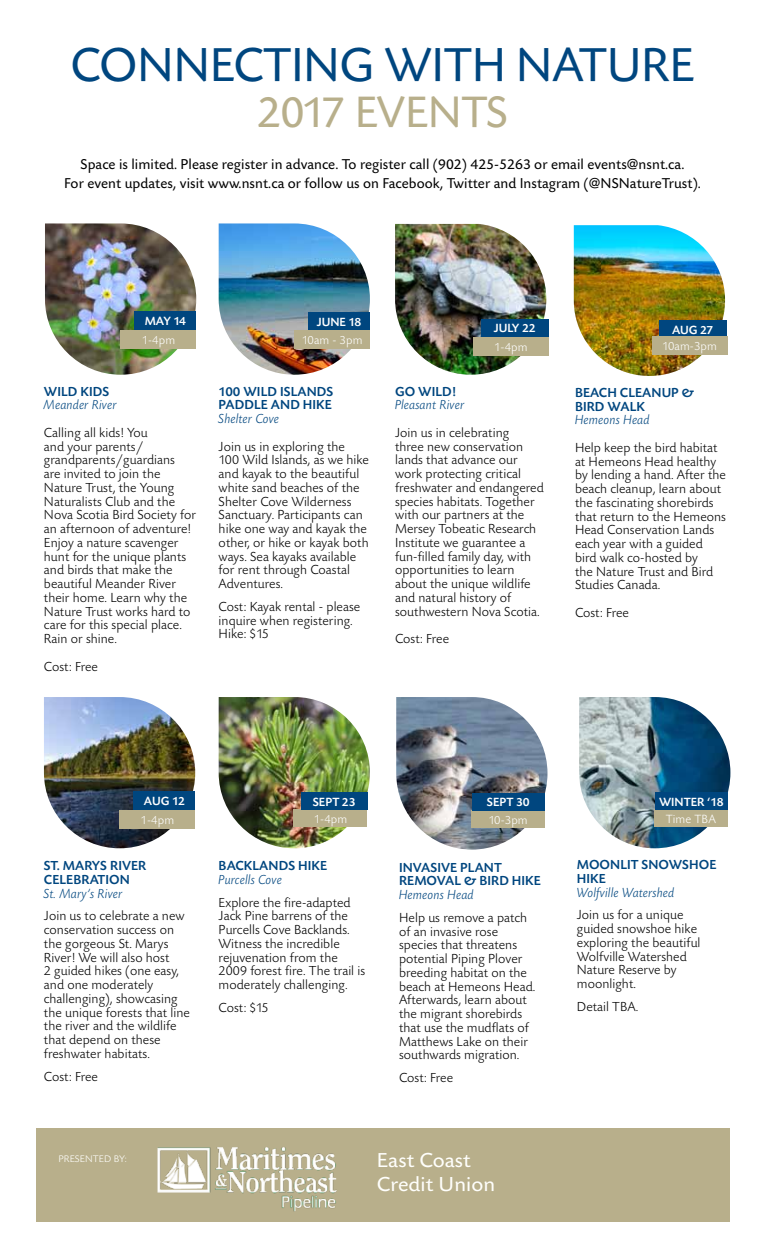
<style>
.page{position:relative;width:765px;height:1260px;background:#fff}
.page>*{position:absolute;margin:0;border:0;box-sizing:border-box;transform-origin:0 0}
.t1{font:50px "Today SB";letter-spacing:-.01em;color:#00467f}
.t2{font:46.25px "Today SB";letter-spacing:-.01em;color:#b8af8b}
.t3{font:21.25px/23.8px "Today SB";letter-spacing:.005em;color:#fffffc;scale:1.06 1}
.t4{font:15px/18.8px "Today SB";letter-spacing:.005em;color:#000;text-align:center}
.t5{font:300 13.75px/13.8px "Today SB";letter-spacing:.005em;color:#000}
.t6{font:500 13.75px/13.8px "Today SB";letter-spacing:.005em;color:#00467f}
.t7{font:italic 300 13.75px "Today SB";letter-spacing:.005em;color:#00467f}
.t8{font:300 12.5px "Today SB";letter-spacing:.01em;color:#fff}
.t9{font:500 12.5px "Today SB";color:#fff}
.t10{font:300 10px "Today SB";letter-spacing:.005em;color:#fffffc;scale:1.06 1}
</style>
<div class="page">
<img style="left:45px;top:223px;width:151px;height:152px">
<div style="left:135px;top:312px;width:61px;height:18px;background:#00467f"></div>
<div style="left:121px;top:330px;width:75px;height:19px;background:#b8af8b"></div>
<img style="left:219px;top:223px;width:151px;height:152px">
<div style="left:308px;top:313px;width:62px;height:18px;background:#00467f"></div>
<div style="left:294px;top:330px;width:76px;height:19px;background:#b8af8b"></div>
<img style="left:44px;top:697px;width:151px;height:151px">
<div style="left:134px;top:791px;width:61px;height:19px;background:#00467f"></div>
<div style="left:120px;top:810px;width:75px;height:18px;background:#b8af8b"></div>
<img style="left:395px;top:224px;width:151px;height:151px">
<div style="left:481px;top:319px;width:68px;height:18px;background:#00467f"></div>
<div style="left:473px;top:337px;width:76px;height:19px;background:#b8af8b"></div>
<img style="left:574px;top:225px;width:151px;height:151px">
<div style="left:659px;top:320px;width:68px;height:19px;background:#00467f"></div>
<div style="left:652px;top:336px;width:75px;height:19px;background:#b8af8b"></div>
<img style="left:219px;top:697px;width:151px;height:151px">
<div style="left:294px;top:810px;width:73px;height:17px;background:#b8af8b"></div>
<div style="left:301px;top:793px;width:66px;height:17px;background:#00467f"></div>
<img style="left:579px;top:697px;width:151px;height:151px">
<div style="left:654px;top:810px;width:74px;height:17px;background:#b8af8b"></div>
<div style="left:655px;top:793px;width:73px;height:17px;background:#00467f"></div>
<div style="left:36px;top:1129px;width:694px;height:93px;background:#b8af8b"></div>
<img style="left:157px;top:1147px;width:180px;height:64px">
<img style="left:396px;top:697px;width:152px;height:153px">
<div style="left:471px;top:811px;width:74px;height:17px;background:#b8af8b"></div>
<div style="left:472px;top:794px;width:73px;height:17px;background:#00467f"></div>
<h1 class="t1" style="left:71px;top:39px;width:625px">Connecting With Nature</h1>
<h2 class="t2" style="left:257px;top:88px;width:253px">2017 EVENTS</h2>
<p class="t4" style="left:64px;top:156px;width:638px">Space is limited. Please register in advance. To register call (902) 425-5263 or email events@nsnt.ca.<br>For event updates, visit www.nsnt.ca or follow us on Facebook, Twitter and I nstagram (@N SN atureTrust).</p>
<p class="t9" style="left:145px;top:315px;width:43px">MAY 14</p>
<p class="t8" style="left:142px;top:333px;width:35px">1-4pm</p>
<p class="t6" style="left:44px;top:385px;width:67px">WILD KIDS</p>
<p class="t7" style="left:44px;top:398px;width:75px">Meander River</p>
<p class="t5" style="left:44px;top:426px;width:154px">Calling all kids! You<br>and your parents/ grandparents/guardians<br>are invited to join the<br>Nature Trust, the Young<br>Naturalists Club and the<br>Nova Scotia Bird Society for an afternoon of adventure!<br>Enjoy a nature scavenger hunt for the unique plants and birds that make the beautiful Meander River their home. Learn why the<br>Nature Trust works hard to care for this special place.<br>Rain or shine.</p>
<p class="t5" style="left:44px;top:660px;width:56px">Cost: Free</p>
<p class="t9" style="left:317px;top:316px;width:46px">JUNE 18</p>
<p class="t8" style="left:302px;top:333px;width:62px">10am - 3pm</p>
<p class="t6" style="left:219px;top:385px;width:116px">100 WILD ISLANDS<br>PADDLE AND HIKE</p>
<p class="t7" style="left:219px;top:411px;width:62px">Shelter Cove</p>
<p class="t5" style="left:219px;top:440px;width:152px">Join us in exploring the<br>100 Wild Islands, as we hike and kayak to the beautiful white sand beaches of the<br>Shelter Cove Wilderness<br>Sanctuary. Participants can hike one way and kayak the other, or hike or kayak both ways. Sea kayaks available for rent through Coastal<br>Adventures.</p>
<p class="t5" style="left:219px;top:600px;width:143px">Cost: Kayak rental - please inquire when registering.<br>Hike: $15</p>
<p class="t9" style="left:494px;top:322px;width:44px">JULY 22</p>
<p class="t8" style="left:494px;top:340px;width:35px">1-4pm</p>
<p class="t6" style="left:395px;top:385px;width:62px">GO WILD!</p>
<p class="t7" style="left:395px;top:398px;width:71px">Pleasant River</p>
<p class="t5" style="left:395px;top:426px;width:150px">Join us in celebrating<br>three new conservation lands that advance our work protecting critical freshwater and endangered species habitats. Together with our partners at the<br>Mersey Tobeatic Research<br>Institute we guarantee a fun-filled family day, with opportunities to learn about the unique wildlife and natural history of southwestern Nova Scotia.</p>
<p class="t5" style="left:395px;top:632px;width:56px">Cost: Free</p>
<p class="t9" style="left:672px;top:323px;width:43px">AUG 27</p>
<p class="t8" style="left:662px;top:339px;width:56px">10am-3pm</p>
<p class="t6" style="left:575px;top:386px;width:121px">BEACH CLEANUP &amp;<br>BIRD WALK</p>
<p class="t7" style="left:575px;top:413px;width:76px">Hemeons Head</p>
<p class="t5" style="left:575px;top:441px;width:153px">Help keep the bird habitat at Hemeons Head healthy by lending a hand. After the beach cleanup, learn about the fascinating shorebirds that return to the Hemeons<br>Head Conservation Lands each year with a guided bird walk co-hosted by<br>the Nature Trust and Bird<br>Studies Canada.</p>
<p class="t5" style="left:575px;top:606px;width:56px">Cost: Free</p>
<p class="t9" style="left:144px;top:794px;width:42px">AUG 12</p>
<p class="t8" style="left:141px;top:813px;width:35px">1-4pm</p>
<p class="t6" style="left:44px;top:859px;width:104px">ST. MARYS RIVER<br>CELEBRATION</p>
<p class="t7" style="left:44px;top:886px;width:80px">St. Mary’s River</p>
<p class="t5" style="left:44px;top:910px;width:148px">Join us to celebrate a new conservation success on the gorgeous St. Marys<br>River! We will also host<br>2 guided hikes (one easy, and one moderately challenging), showcasing the unique forests that line the river and the wildlife that depend on these freshwater habitats.</p>
<p class="t5" style="left:44px;top:1070px;width:56px">Cost: Free</p>
<p class="t10" style="left:58px;top:1154px;width:66px">PRESENTED BY:</p>
<p class="t9" style="left:313px;top:795px;width:44px">SEPT 23</p>
<p class="t9" style="left:487px;top:796px;width:44px">SEPT 30</p>
<p class="t8" style="left:314px;top:812px;width:35px">1-4pm</p>
<p class="t8" style="left:488px;top:813px;width:41px">10-3pm</p>
<p class="t6" style="left:219px;top:859px;width:110px">BACKLANDS HIKE</p>
<p class="t7" style="left:219px;top:872px;width:65px">Purcells Cove</p>
<p class="t5" style="left:219px;top:896px;width:148px">Explore the fire-adapted<br>Jack Pine barrens of the<br>Purcells Cove Backlands.<br>Witness the incredible rejuvenation from the<br>2009 forest fire. The trail is moderately challenging.</p>
<p class="t5" style="left:219px;top:1001px;width:52px">Cost: $15</p>
<p class="t6" style="left:399px;top:861px;width:143px">INVASIVE PLANT<br>REMOVAL &amp; BIRD HIKE</p>
<p class="t7" style="left:399px;top:887px;width:76px">Hemeons Head</p>
<p class="t5" style="left:399px;top:911px;width:138px">Help us remove a patch of an invasive rose species that threatens potential Piping Plover breeding habitat on the beach at Hemeons Head.<br>Afterwards, learn about the migrant shorebirds that use the mudflats of<br>Matthews Lake on their southwards migration.</p>
<p class="t5" style="left:399px;top:1071px;width:56px">Cost: Free</p>
<h3 class="t3" style="left:377px;top:1149px;width:113px">East Coast<br>Credit U nion</h3>
<p class="t9" style="left:659px;top:795px;width:66px">WINTER ‘18</p>
<p class="t8" style="left:666px;top:812px;width:52px">Time TBA</p>
<p class="t6" style="left:577px;top:858px;width:141px">MOONLIT SNOWSHOE<br>HIKE</p>
<p class="t7" style="left:577px;top:885px;width:99px">Wolfville Watershed</p>
<p class="t5" style="left:577px;top:909px;width:125px">Join us for a unique guided snowshoe hike exploring the beautiful<br>Wolfville Watershed<br>Nature Reserve by moonlight.</p>
<p class="t5" style="left:577px;top:1000px;width:63px">Detail TBA.</p>
</div>
